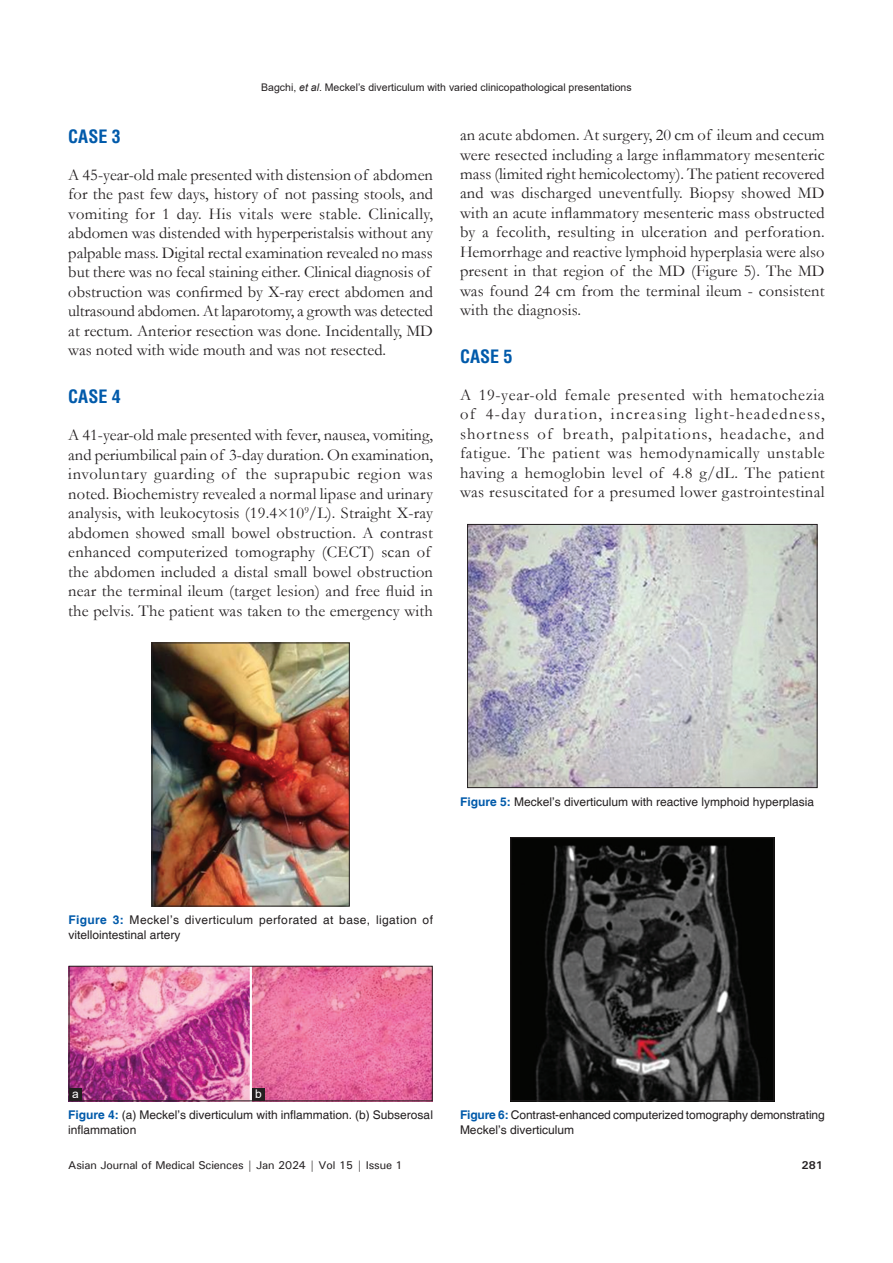
<style>
.page{position:relative;width:893px;height:1263px;background:#fff}
.page>*{position:absolute;margin:0;border:0;box-sizing:border-box;transform-origin:0 0}
.t1{font:700 condensed 18px "Helvetica";color:#015aaa}
.TX{font:16.5px/19.5px "Garamond";color:#231f20}
.FGC{font:12px/15px "Helvetica";color:#231f20}
.FGC-2{font:12px/15px "Helvetica";letter-spacing:.035em;color:#231f20}
.LABEL{font:12px "Arial";color:#fff}
.t2{font:500 11.25px "Univers";letter-spacing:-.01em;color:#231f20}
.t3{font:700 11.25px "Univers";color:#231f20}
.t4{font:10.5px "Arial";color:#231f20}
.s1{font-style:italic}
.s2{font-weight:700;color:#015aaa}
</style>
<div class="page">
<img style="left:154px;top:645px;width:193px;height:259px">
<div style="left:152px;top:643px;width:197px;height:263px;border:1px solid #231f20"></div>
<img style="left:469px;top:526px;width:346px;height:260px">
<div style="left:467px;top:524px;width:350px;height:264px;border:1px solid #231f20"></div>
<img style="left:71px;top:968px;width:359px;height:131px">
<div style="left:69px;top:966px;width:363px;height:135px;border:1px solid #231f20"></div>
<div style="left:69px;top:1088px;width:13px;height:13px;background:#231f20"></div>
<div style="left:252px;top:1088px;width:13px;height:13px;background:#231f20"></div>
<img style="left:513px;top:839px;width:259px;height:260px">
<div style="left:511px;top:837px;width:263px;height:264px;border:1px solid #231f20"></div>
<p class="t4" style="left:261px;top:80px;width:372px">Bagchi, <span class="s1">et al</span>. Meckel’s diverticulum with varied clinicopathological presentations</p>
<h1 class="t1" style="left:68px;top:124px;width:54px">CASE 3</h1>
<p class="TX" style="left:68px;top:164px;width:366px">A 45-year-old male presented with distension of abdomen for the past few days, history of not passing stools, and vomiting for 1 day. His vitals were stable. Clinically, abdomen was distended with hyperperistalsis without any palpable mass. Digital rectal examination revealed no mass but there was no fecal staining either. Clinical diagnosis of obstruction was confirmed by X-ray erect abdomen and ultrasound abdomen. At laparotomy, a growth was detected at rectum. Anterior resection was done. Incidentally, MD was noted with wide mouth and was not resected.</p>
<h1 class="t1" style="left:68px;top:385px;width:54px">CASE 4</h1>
<p class="TX" style="left:68px;top:425px;width:366px">A 41-year-old male presented with fever, nausea, vomiting, and periumbilical pain of 3-day duration. On examination, involuntary guarding of the suprapubic region was noted. Biochemistry revealed a normal lipase and urinary analysis, with leukocytosis (19.4×10<sup>9</sup>/L). Straight X-ray abdomen showed small bowel obstruction. A contrast enhanced computerized tomography (CECT) scan of the abdomen included a distal small bowel obstruction near the terminal ileum (target lesion) and free fluid in the pelvis. The patient was taken to the emergency with</p>
<p class="TX" style="left:460px;top:125px;width:366px;text-align:justify">an acute abdomen. At surgery, 20 cm of ileum and cecum were resected including a large inflammatory mesenteric mass (limited right hemicolectomy). The patient recovered and was discharged uneventfully. Biopsy showed MD with an acute inflammatory mesenteric mass obstructed by a fecolith, resulting in ulceration and perforation.<br>Hemorrhage and reactive lymphoid hyperplasia were also present in that region of the MD (Figure 5). The MD was found 24 cm from the terminal ileum - consistent with the diagnosis.</p>
<h1 class="t1" style="left:460px;top:345px;width:54px">CASE 5</h1>
<p class="TX" style="left:460px;top:385px;width:366px;text-align:justify">A 19-year-old female presented with hematochezia of 4-day duration, increasing light-headedness, shortness of breath, palpitations, headache, and fatigue. The patient was hemodynamically unstable having a hemoglobin level of 4.8 g/dL. The patient was resuscitated for a presumed lower gastrointestinal</p>
<p class="FGC" style="left:460px;top:794px;width:356px"><span class="s2">Figure 5:</span> Meckel’s diverticulum with reactive lymphoid hyperplasia</p>
<p class="FGC-2" style="left:68px;top:913px;width:366px"><span class="s2">Figure 3:</span> Meckel’s diverticulum perforated at base, ligation of vitellointestinal artery</p>
<p class="LABEL" style="left:72px;top:1085px;width:8px">a</p>
<p class="LABEL" style="left:255px;top:1085px;width:8px">b</p>
<p class="FGC" style="left:68px;top:1107px;width:366px"><span class="s2">Figure 4:</span> (a) Meckel’s diverticulum with inflammation. (b) Subserosal inflammation</p>
<p class="FGC" style="left:460px;top:1107px;width:366px"><span class="s2">Figure 6:</span> Contrast-enhanced computerized tomography demonstrating<br>Meckel’s diverticulum</p>
<p class="t2" style="left:68px;top:1157px;width:336px">Asian Journal of Medical Sciences | Jan 2024 | Vol 15 | Issue 1</p>
<p class="t3" style="left:802px;top:1158px;width:23px">281</p>
</div>
